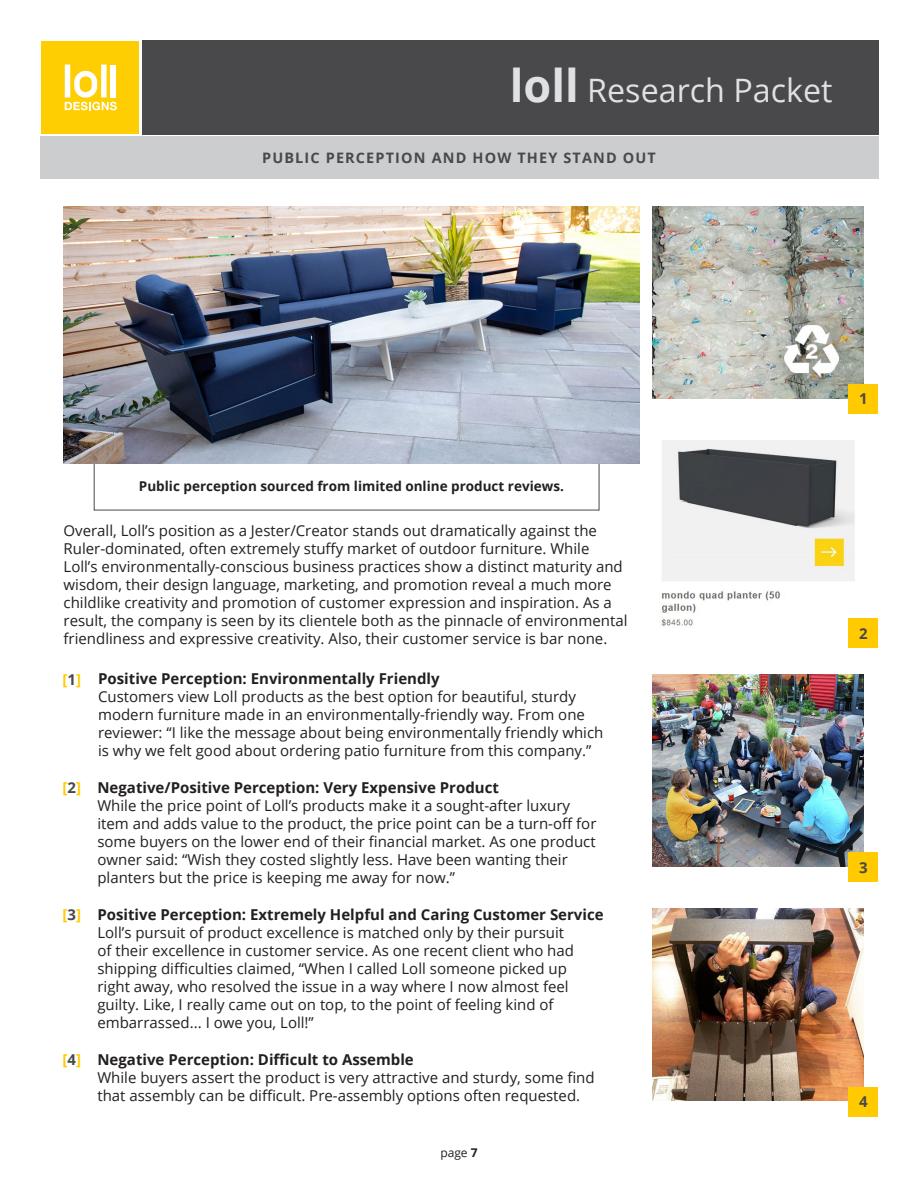
<style>
.page{position:relative;width:918px;height:1188px;background:#fff}
.page>*{position:absolute;margin:0;border:0;box-sizing:border-box;transform-origin:0 0}
.t1{font:32.25px "Open Sans";color:#dfe1e3}
.t2{font:15px/18px "Open Sans";color:#231f20}
.t3{font:700 15px "Open Sans";color:#231f20}
.t4{font:700 15px "Open Sans";color:#ffcb00}
.t5{font:700 15px "Open Sans";color:#49494b}
.t6{font:700 14.4px "Open Sans";letter-spacing:.08em;color:#49494b}
.t7{font:700 13.5px "Open Sans";color:#231f20}
.t8{font:12px "Open Sans";color:#231f20}
.s1{font-weight:700;font-size:45px}
.s2{color:#49494b}
.s3{font-weight:700}
</style>
<div class="page">
<img style="left:653px;top:909px;width:210px;height:192px">
<div style="left:41px;top:41px;width:98px;height:92px;background:#ffce02"></div>
<div style="left:101px;top:65px;width:6px;height:33px;background:#fff"></div>
<div style="left:65px;top:65px;width:5px;height:33px;background:#fff"></div>
<div style="left:111px;top:65px;width:5px;height:33px;background:#fff"></div>
<svg style="left:65px;top:71px;width:52px;height:39px"></svg>
<div style="left:142px;top:40px;width:736px;height:94px;background:#49494b"></div>
<div style="left:40px;top:137px;width:838px;height:42px;background:#cbcdcf"></div>
<img style="left:659px;top:440px;width:196px;height:193px">
<div style="left:849px;top:618px;width:29px;height:30px;background:#ffcb00"></div>
<img style="left:653px;top:674px;width:210px;height:193px">
<div style="left:849px;top:853px;width:29px;height:29px;background:#ffcb00"></div>
<img style="left:653px;top:206px;width:210px;height:193px">
<div style="left:849px;top:384px;width:29px;height:30px;background:#ffcb00"></div>
<img style="left:64px;top:206px;width:575px;height:258px">
<div style="left:849px;top:1087px;width:29px;height:29px;background:#ffcb00"></div>
<p class="t1" style="left:510px;top:68px;width:324px"><span class="s1">loll</span> Research Packet</p>
<p class="t6" style="left:262px;top:147px;width:395px">PUBLIC PERCEPTION AND HOW THEY STAND OUT</p>
<p class="t7" style="left:139px;top:477px;width:426px">Public perception sourced from limited online product reviews.</p>
<p class="t2" style="left:64px;top:521px;width:565px">Overall, Loll’s position as a Jester/Creator stands out dramatically against the Ruler-dominated, often extremely stuffy market of outdoor furniture. While<br>Loll’s environmentally-conscious business practices show a distinct maturity and wisdom, their design language, marketing, and promotion reveal a much more childlike creativity and promotion of customer expression and inspiration. As a result, the company is seen by its clientele both as the pinnacle of environmental friendliness and expressive creativity. Also, their customer service is bar none.</p>
<p class="t4" style="left:63px;top:669px;width:20px">[<span class="s2">1</span>]</p>
<p class="t3" style="left:98px;top:668px;width:343px">Positive Perception: Environmentally Friendly</p>
<p class="t2" style="left:98px;top:687px;width:507px">Customers view Loll products as the best option for beautiful, sturdy modern furniture made in an environmentally-friendly way. From one reviewer: “I like the message about being environmentally friendly which is why we felt good about ordering patio furniture from this company.”</p>
<p class="t4" style="left:63px;top:777px;width:20px">[<span class="s2">2</span>]</p>
<p class="t3" style="left:97px;top:777px;width:403px">Negative/Positive Perception: Very Expensive Product</p>
<p class="t2" style="left:97px;top:796px;width:501px">While the price point of Loll’s products make it a sought-after luxury item and adds value to the product, the price point can be a turn-off for some buyers on the lower end of their financial market. As one product owner said: “Wish they costed slightly less. Have been wanting their planters but the price is keeping me away for now.”</p>
<p class="t4" style="left:63px;top:904px;width:20px">[<span class="s2">3</span>]</p>
<p class="t2" style="left:97px;top:905px;width:508px"><span class="s3">Positive Perception: Extremely Helpful and Caring Customer Service </span>Loll’s pursuit of product excellence is matched only by their pursuit<br>of their excellence in customer service. As one recent client who had shipping difficulties claimed, “When I called Loll someone picked up<br>right away, who resolved the issue in a way where I now almost feel guilty. Like, I really came out on top, to the point of feeling kind of embarrassed... I owe you, Loll!”</p>
<p class="t4" style="left:63px;top:1049px;width:20px">[<span class="s2">4</span>]</p>
<p class="t3" style="left:97px;top:1049px;width:318px">Negative Perception: Difficult to Assemble</p>
<p class="t2" style="left:97px;top:1068px;width:499px">While buyers assert the product is very attractive and sturdy, some find that assembly can be difficult. Pre-assembly options often requested.</p>
<p class="t8" style="left:440px;top:1145px;width:39px">page <span class="s3">7</span></p>
<p class="t5" style="left:859px;top:388px;width:10px">1</p>
<p class="t5" style="left:859px;top:623px;width:10px">2</p>
<p class="t5" style="left:859px;top:857px;width:10px">3</p>
<p class="t5" style="left:859px;top:1091px;width:10px">4</p>
</div>
